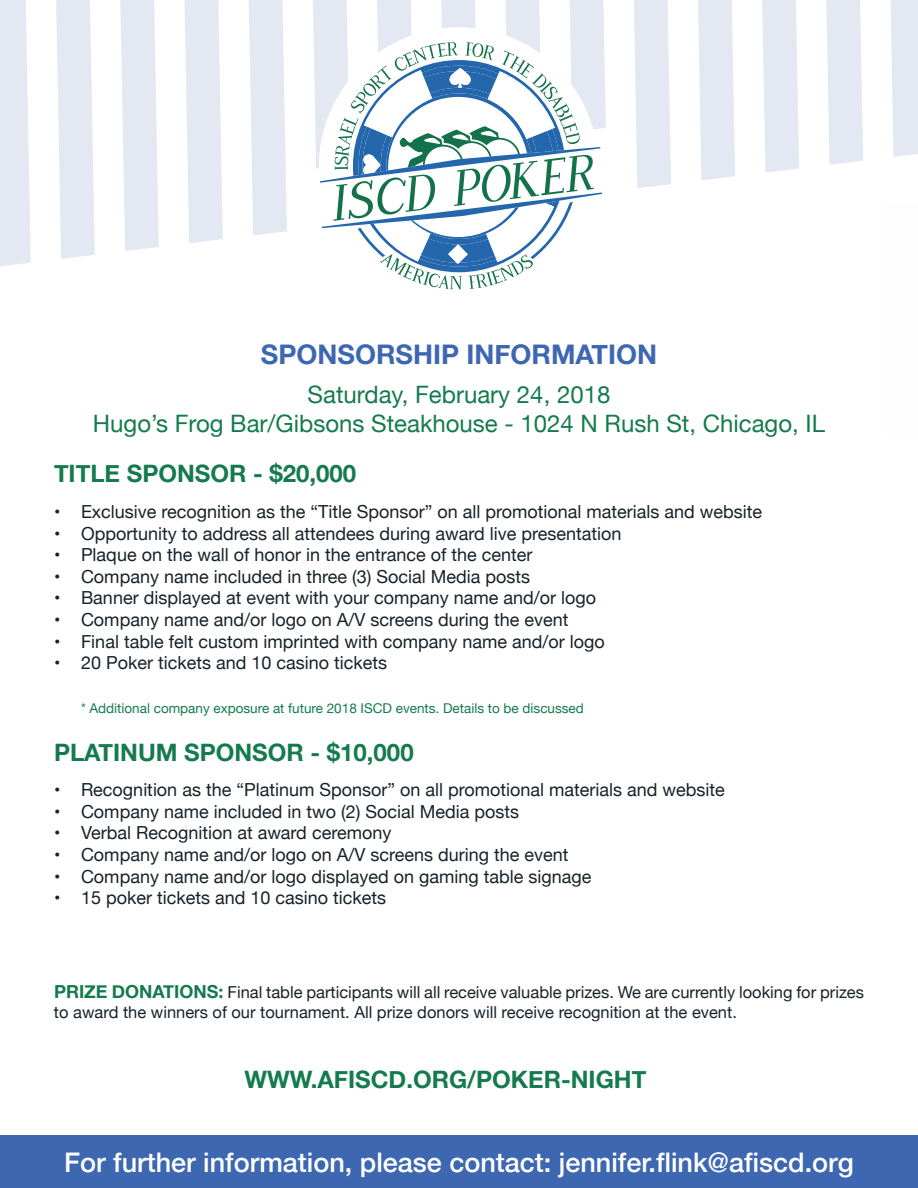
<style>
.page{position:relative;width:918px;height:1188px;background:#fff}
.page>*{position:absolute;margin:0;border:0;box-sizing:border-box;transform-origin:0 0}
.t1{font:500 27px "Helvetica Neue";color:#fff}
.t2{font:700 27px "Helvetica Neue";color:#3e67b1}
.t3{font:24px/28.8px "Helvetica Neue";color:#157b4e;text-align:center}
.t4{font:700 24px "Helvetica Neue";color:#157b4e}
.t5{font:18px "Helvetica Neue";color:#17222a}
.t6{font:16.5px/19.8px "Helvetica Neue";color:#17222a}
.t7{font:13.5px "Helvetica Neue";color:#157b4e}
.s1{font-weight:700;font-size:18px;color:#157b4e}
</style>
<div class="page">
<div style="left:0;top:1136px;width:918px;height:52px;background:#3e67b1"></div>
<svg style="left:0;top:0;width:31px;height:266px;background:#e6eaf4"></svg>
<svg style="left:56px;top:0;width:39px;height:259px;background:#e7ebf4"></svg>
<svg style="left:120px;top:0;width:39px;height:251px;background:#e7ebf4"></svg>
<svg style="left:184px;top:0;width:39px;height:243px;background:#e7ebf4"></svg>
<svg style="left:249px;top:0;width:38px;height:235px;background:#e7eaf4"></svg>
<svg style="left:634px;top:0;width:37px;height:188px;background:#e6eaf4"></svg>
<svg style="left:698px;top:0;width:37px;height:180px;background:#e6eaf4"></svg>
<svg style="left:762px;top:0;width:37px;height:173px;background:#e6eaf4"></svg>
<svg style="left:826px;top:0;width:37px;height:165px;background:#e6eaf4"></svg>
<svg style="left:890px;top:0;width:28px;height:157px;background:#e6e9f3"></svg>
<svg style="left:313px;top:0;width:293px;height:289px"></svg>
<h1 class="t2" style="left:261px;top:333px;width:398px">SPONSORSHIP INFORMATION</h1>
<h2 class="t3" style="left:93px;top:381px;width:734px">Saturday, February 24, 2018<br>Hugo’s Frog Bar/Gibsons Steakhouse - 1024 N Rush St, Chicago, IL</h2>
<h2 class="t4" style="left:54px;top:455px;width:304px">TITLE SPONSOR - $20,000</h2>
<p class="t5" style="left:54px;top:499px;width:710px">• Exclusive recognition as the “Title Sponsor” on all promotional materials and website</p>
<p class="t5" style="left:54px;top:520px;width:569px">• Opportunity to address all attendees during award live presentation</p>
<p class="t5" style="left:54px;top:542px;width:480px">• Plaque on the wall of honor in the entrance of the center</p>
<p class="t5" style="left:54px;top:563px;width:478px">• Company name included in three (3) Social Media posts</p>
<p class="t5" style="left:54px;top:585px;width:544px">• Banner displayed at event with your company name and/or logo</p>
<p class="t5" style="left:54px;top:607px;width:516px">• Company name and/or logo on A/V screens during the event</p>
<p class="t5" style="left:54px;top:628px;width:552px">• Final table felt custom imprinted with company name and/or logo</p>
<p class="t5" style="left:54px;top:650px;width:335px">• 20 Poker tickets and 10 casino tickets</p>
<p class="t7" style="left:81px;top:698px;width:504px">* Additional company exposure at future 2018 ISCD events. Details to be discussed</p>
<h2 class="t4" style="left:54px;top:733px;width:361px">PLATINUM SPONSOR - $10,000</h2>
<p class="t5" style="left:54px;top:777px;width:672px">• Recognition as the “Platinum Sponsor” on all promotional materials and website</p>
<p class="t5" style="left:54px;top:798px;width:467px">• Company name included in two (2) Social Media posts</p>
<p class="t5" style="left:54px;top:820px;width:339px">• Verbal Recognition at award ceremony</p>
<p class="t5" style="left:54px;top:842px;width:516px">• Company name and/or logo on A/V screens during the event</p>
<p class="t5" style="left:54px;top:863px;width:539px">• Company name and/or logo displayed on gaming table signage</p>
<p class="t5" style="left:54px;top:885px;width:334px">• 15 poker tickets and 10 casino tickets</p>
<p class="t6" style="left:54px;top:983px;width:812px"><span class="s1">PRIZE DONATIONS:</span> Final table participants will all receive valuable prizes. We are currently looking for prizes to award the winners of our tournament. All prize donors will receive recognition at the event.</p>
<h2 class="t4" style="left:245px;top:1061px;width:403px">WWW.AFISCD.ORG/POKER-NIGHT</h2>
<h1 class="t1" style="left:64px;top:1140px;width:791px">For further information, please contact: jennifer.flink@afiscd.org</h1>
</div>
